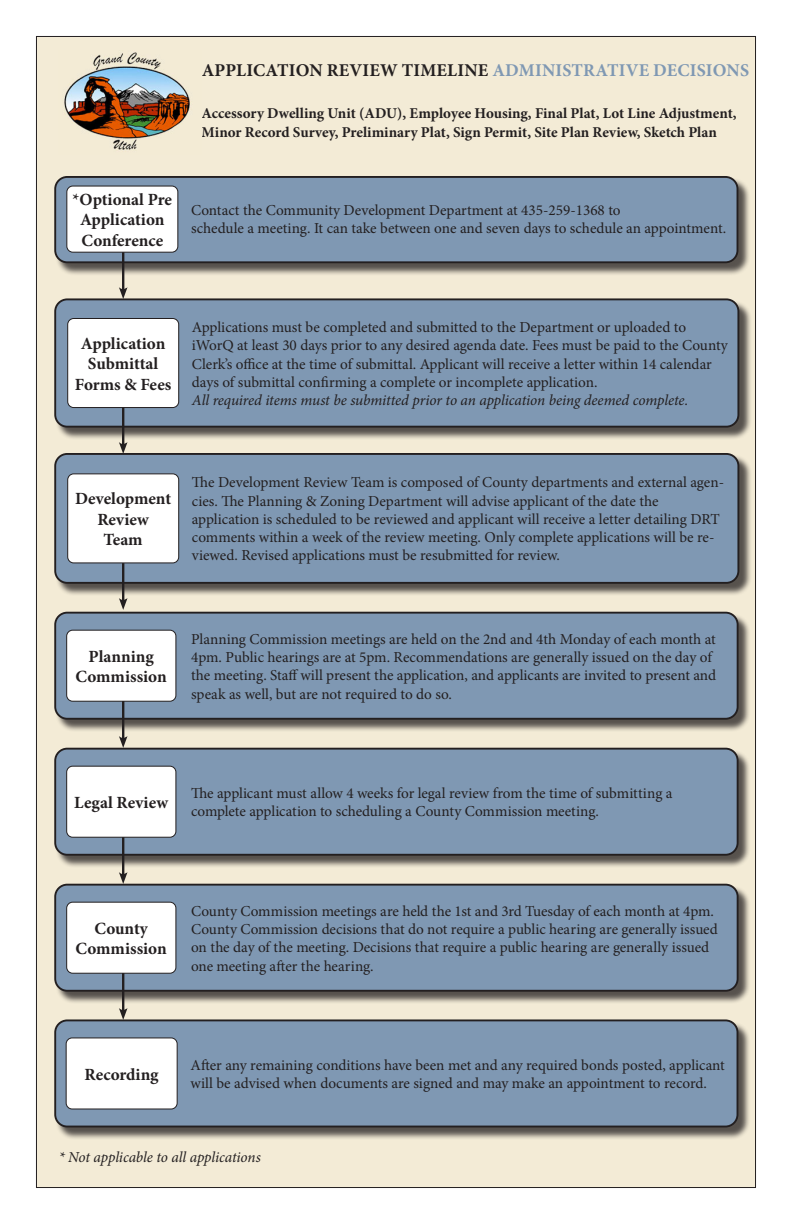
<style>
.page{position:relative;width:792px;height:1224px;background:#fff}
.page>*{position:absolute;margin:0;border:0;box-sizing:border-box;transform-origin:0 0}
.t1{font:700 18px "Minion Pro";letter-spacing:.01em;color:#231f20}
.t2{font:700 17.1px "Minion Pro";color:#231f20}
.t3{font:15.2px/18.2px "Minion Pro";color:#231f20}
.t4{font:italic 15.2px "Minion Pro";letter-spacing:-.01em;color:#231f20}
.t5{font:700 15px "Minion Pro";color:#231f20}
.s1{color:#7f98b3}
</style>
<div class="page">
<div style="left:36px;top:36px;width:720px;height:1152px;background:#f3ebd6"></div>
<div style="left:56px;top:1021px;width:695px;height:119px;background:#231f20;opacity:.75"></div>
<div style="left:55px;top:1020px;width:682px;height:107px;background:#7f98b3;border-radius:12px"></div>
<div style="left:54px;top:1019px;width:684px;height:108px;border:2px solid #231f20;border-radius:12px"></div>
<div style="left:66px;top:1038px;width:111px;height:71px;background:#fff;border-radius:6px"></div>
<div style="left:66px;top:1037px;width:112px;height:72px;border:1px solid #231f20;border-radius:6px"></div>
<div style="left:56px;top:749px;width:695px;height:119px;background:#231f20;opacity:.75"></div>
<div style="left:55px;top:749px;width:683px;height:106px;background:#7f98b3;border-radius:12px"></div>
<div style="left:54px;top:748px;width:685px;height:108px;border:2px solid #231f20;border-radius:12px"></div>
<div style="left:67px;top:766px;width:109px;height:71px;background:#fff;border-radius:6px"></div>
<div style="left:66px;top:766px;width:110px;height:72px;border:1px solid #231f20;border-radius:6px"></div>
<div style="left:56px;top:177px;width:695px;height:99px;background:#231f20;opacity:.75"></div>
<div style="left:55px;top:177px;width:682px;height:85px;background:#7f98b3;border-radius:12px"></div>
<div style="left:54px;top:176px;width:684px;height:87px;border:2px solid #231f20;border-radius:12px"></div>
<div style="left:67px;top:186px;width:111px;height:66px;background:#fff;border-radius:6px"></div>
<div style="left:66px;top:186px;width:112px;height:67px;border:1px solid #231f20;border-radius:6px"></div>
<div style="left:56px;top:454px;width:696px;height:142px;background:#231f20;opacity:.75"></div>
<div style="left:55px;top:454px;width:683px;height:129px;background:#7f98b3;border-radius:12px"></div>
<div style="left:54px;top:453px;width:685px;height:131px;border:2px solid #231f20;border-radius:12px"></div>
<div style="left:68px;top:474px;width:111px;height:89px;background:#fff;border-radius:6px"></div>
<div style="left:67px;top:473px;width:112px;height:90px;border:1px solid #231f20;border-radius:6px"></div>
<div style="left:56px;top:300px;width:696px;height:140px;background:#231f20;opacity:.75"></div>
<div style="left:55px;top:299px;width:683px;height:128px;background:#7f98b3;border-radius:12px"></div>
<div style="left:54px;top:298px;width:685px;height:130px;border:2px solid #231f20;border-radius:12px"></div>
<div style="left:68px;top:318px;width:111px;height:90px;background:#fff;border-radius:6px"></div>
<div style="left:67px;top:318px;width:112px;height:90px;border:1px solid #231f20;border-radius:6px"></div>
<hr style="left:122px;top:837px;width:2px;height:40px;background:#231f20">
<svg style="left:119px;top:872px;width:9px;height:12px"></svg>
<hr style="left:122px;top:563px;width:2px;height:39px;background:#231f20">
<svg style="left:119px;top:598px;width:9px;height:12px"></svg>
<hr style="left:122px;top:407px;width:2px;height:39px;background:#231f20">
<svg style="left:119px;top:442px;width:9px;height:12px"></svg>
<hr style="left:122px;top:252px;width:2px;height:40px;background:#231f20">
<svg style="left:119px;top:287px;width:9px;height:12px"></svg>
<img style="left:64px;top:52px;width:126px;height:98px">
<div style="left:56px;top:613px;width:695px;height:119px;background:#231f20;opacity:.75"></div>
<div style="left:55px;top:613px;width:683px;height:106px;background:#7f98b3;border-radius:12px"></div>
<div style="left:54px;top:612px;width:685px;height:108px;border:2px solid #231f20;border-radius:12px"></div>
<div style="left:67px;top:630px;width:109px;height:71px;background:#fff;border-radius:6px"></div>
<div style="left:66px;top:630px;width:110px;height:72px;border:1px solid #231f20;border-radius:6px"></div>
<hr style="left:122px;top:701px;width:2px;height:39px;background:#231f20">
<svg style="left:119px;top:736px;width:9px;height:12px"></svg>
<div style="left:56px;top:885px;width:695px;height:119px;background:#231f20;opacity:.75"></div>
<div style="left:55px;top:885px;width:683px;height:106px;background:#7f98b3;border-radius:12px"></div>
<div style="left:54px;top:884px;width:685px;height:108px;border:2px solid #231f20;border-radius:12px"></div>
<div style="left:67px;top:902px;width:109px;height:71px;background:#fff;border-radius:6px"></div>
<div style="left:66px;top:902px;width:110px;height:72px;border:1px solid #231f20;border-radius:6px"></div>
<hr style="left:122px;top:973px;width:2px;height:39px;background:#231f20">
<svg style="left:119px;top:1008px;width:9px;height:12px"></svg>
<p class="t1" style="left:202px;top:57px;width:549px">APPLICATION REVIEW TIMELINE <span class="s1">ADMINISTRATIVE DECISIONS</span></p>
<p class="t5" style="left:202px;top:103px;width:537px">Accessory Dwelling Unit (ADU), Employee Housing, Final Plat, Lot Line Adjustment,</p>
<p class="t5" style="left:202px;top:122px;width:517px">Minor Record Survey, Preliminary Plat, Sign Permit, Site Plan Review, Sketch Plan</p>
<p class="t2" style="left:73px;top:187px;width:101px">*Optional Pre</p>
<p class="t2" style="left:80px;top:208px;width:86px">Application</p>
<p class="t2" style="left:81px;top:228px;width:83px">Conference</p>
<p class="t3" style="left:191px;top:201px;width:431px">Contact the Community Development Department at 435-259-1368 to</p>
<p class="t3" style="left:191px;top:219px;width:537px">schedule a meeting. It can take between one and seven days to schedule an appointment.</p>
<p class="t2" style="left:81px;top:331px;width:86px">Application</p>
<p class="t2" style="left:88px;top:352px;width:72px">Submittal</p>
<p class="t2" style="left:75px;top:372px;width:98px">Forms &amp; Fees</p>
<p class="t3" style="left:192px;top:318px;width:537px">Applications must be completed and submitted to the Department or uploaded to iWorQ at least 30 days prior to any desired agenda date. Fees must be paid to the County Clerk’s office at the time of submittal. Applicant will receive a letter within 14 calendar days of submittal confirming a complete or incomplete application.</p>
<p class="t4" style="left:192px;top:390px;width:498px">All required items must be submitted prior to an application being deemed complete.</p>
<p class="t2" style="left:75px;top:487px;width:98px">Development</p>
<p class="t2" style="left:97px;top:507px;width:53px">Review</p>
<p class="t2" style="left:104px;top:528px;width:41px">Team</p>
<p class="t3" style="left:192px;top:474px;width:534px">The Development Review Team is composed of County departments and external agen&shy;cies. The Planning &amp; Zoning Department will advise applicant of the date the</p>
<p class="t3" style="left:192px;top:510px;width:529px">application is scheduled to be reviewed and applicant will receive a letter detailing DRT comments within a week of the review meeting. Only complete applications will be re&shy;viewed. Revised applications must be resubmitted for review.</p>
<p class="t2" style="left:89px;top:644px;width:67px">Planning</p>
<p class="t2" style="left:76px;top:665px;width:93px">Commission</p>
<p class="t3" style="left:191px;top:630px;width:527px">Planning Commission meetings are held on the 2nd and 4th Monday of each month at 4pm. Public hearings are at 5pm. Recommendations are generally issued on the day of the meeting. Staff will present the application, and applicants are invited to present and speak as well, but are not required to do so.</p>
<p class="t2" style="left:74px;top:790px;width:96px">Legal Review</p>
<p class="t3" style="left:191px;top:784px;width:483px">The applicant must allow 4 weeks for legal review from the time of submitting a</p>
<p class="t3" style="left:191px;top:802px;width:409px">complete application to scheduling a County Commission meeting.</p>
<p class="t2" style="left:94px;top:916px;width:55px">County</p>
<p class="t2" style="left:76px;top:937px;width:93px">Commission</p>
<p class="t3" style="left:191px;top:902px;width:528px">County Commission meetings are held the 1st and 3rd Tuesday of each month at 4pm.<br>County Commission decisions that do not require a public hearing are generally issued on the day of the meeting. Decisions that require a public hearing are generally issued one meeting after the hearing.</p>
<p class="t2" style="left:85px;top:1062px;width:76px">Recording</p>
<p class="t3" style="left:191px;top:1056px;width:536px">After any remaining conditions have been met and any required bonds posted, applicant will be advised when documents are signed and may make an appointment to record.</p>
<p class="t4" style="left:59px;top:1146px;width:204px">* Not applicable to all applications</p>
</div>
